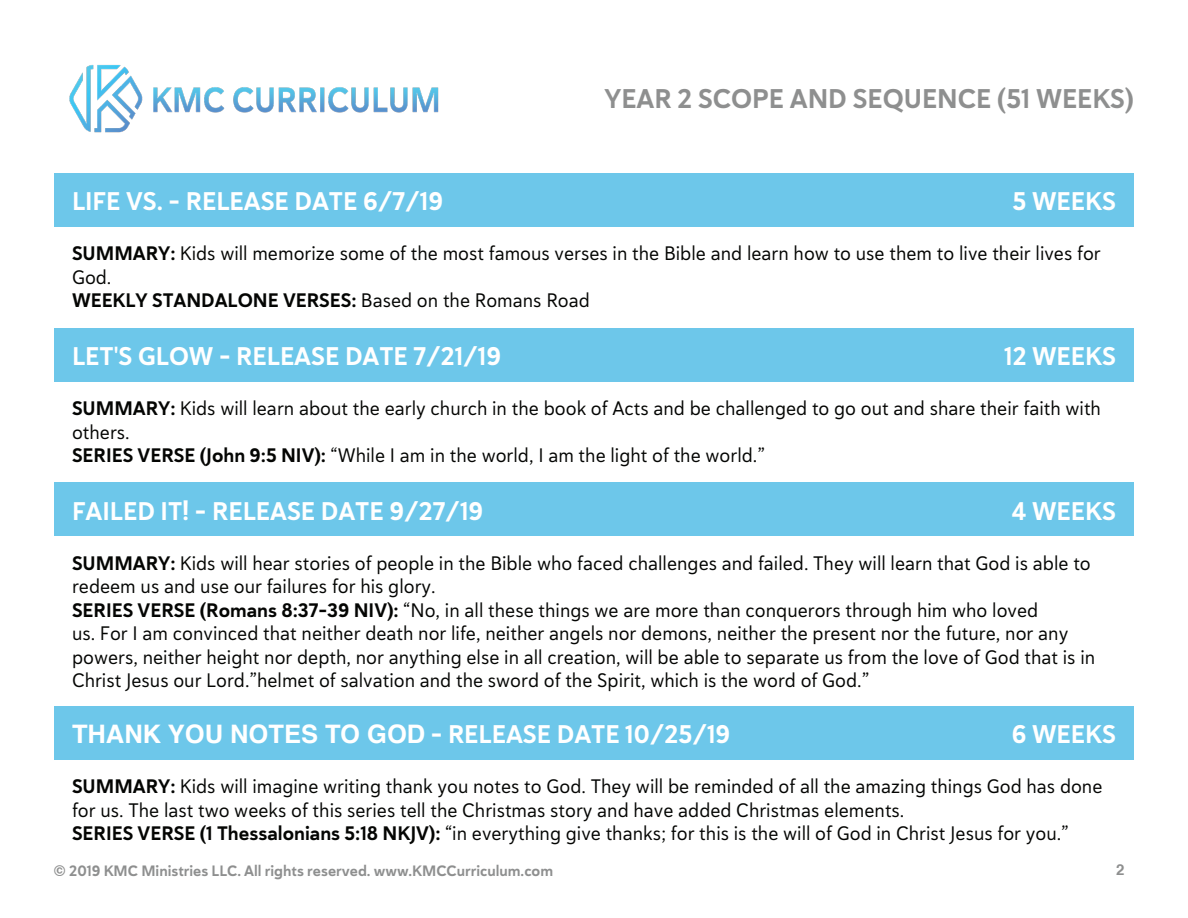
<style>
.page{position:relative;width:1188px;height:918px;background:#fff}
.page>*{position:absolute;margin:0;border:0;box-sizing:border-box;transform-origin:0 0}
.t1{font:700 27px "Haboro Sans Norm";color:#8e8f8f}
.t2{font:700 25.5px "Haboro Sans Norm";color:#fff}
.t3{font:19.5px/23.4px "Haboro Sans Norm";color:#040503}
.t4{font:700 19.5px "Haboro Sans Norm";color:#040503}
.t5{font:700 15px "Haboro Sans Norm";color:#8e8f8f}
.t6{font:700 15px "Helvetica";color:#8e8f8f}
.s1{font-weight:700}
.s2{font-weight:400}
.s3{font-family:"Arial";font-weight:400}
.s4{font-family:"Helvetica"}
</style>
<div class="page">
<img style="left:69px;top:65px;width:370px;height:68px">
<div style="left:54px;top:173px;width:1080px;height:54px;background:#6dc7ea"></div>
<div style="left:54px;top:328px;width:1080px;height:54px;background:#6dc7ea"></div>
<div style="left:54px;top:482px;width:1080px;height:54px;background:#6dc7ea"></div>
<div style="left:54px;top:706px;width:1080px;height:54px;background:#6dc7ea"></div>
<h1 class="t1" style="left:605px;top:81px;width:531px">YEAR 2 SCOPE AND SEQUENCE (51 WEEKS)</h1>
<p class="t2" style="left:72px;top:185px;width:373px">LIFE VS. - RELEASE DATE 6/7/19</p>
<p class="t3" style="left:72px;top:241px;width:1030px"><span class="s1">SUMMARY:</span> Kids will memorize some of the most famous verses in the Bible and learn how to use them to live their lives for<br>God.</p>
<p class="t4" style="left:72px;top:288px;width:519px">WEEKLY STANDALONE VERSES: <span class="s2">Based on the Romans Road</span></p>
<p class="t2" style="left:72px;top:339px;width:431px">LET<span class="s3">'</span>S GLOW - RELEASE DATE 7/21/19</p>
<p class="t3" style="left:72px;top:396px;width:1031px"><span class="s1">SUMMARY:</span> Kids will learn about the early church in the book of Acts and be challenged to go out and share their faith with others.</p>
<p class="t3" style="left:72px;top:443px;width:694px"><span class="s1">SERIES VERSE (John 9:5 NIV):</span> “While I am in the world, I am the light of the world.”</p>
<p class="t2" style="left:1013px;top:185px;width:105px">5 WEEKS</p>
<p class="t2" style="left:1004px;top:339px;width:113px">12 WEEKS</p>
<p class="t2" style="left:72px;top:494px;width:413px">FAILED IT! - RELEASE DATE 9/27/19</p>
<p class="t3" style="left:72px;top:551px;width:1020px"><span class="s1">SUMMARY:</span> Kids will hear stories of people in the Bible who faced challenges and failed. They will learn that God is able to redeem us and use our failures for his glory.</p>
<p class="t3" style="left:72px;top:598px;width:1025px"><span class="s1">SERIES VERSE (Romans 8:37-39 NIV):</span> “No, in all these things we are more than conquerors through him who loved<br>us. For I am convinced that neither death nor life, neither angels nor demons, neither the present nor the future, nor any powers, neither height nor depth, nor anything else in all creation, will be able to separate us from the love of God that is in Christ Jesus our Lord.”helmet of salvation and the sword of the Spirit, which is the word of God.”</p>
<p class="t2" style="left:1012px;top:494px;width:106px">4 WEEKS</p>
<p class="t2" style="left:72px;top:717px;width:660px"><span class="s4">THANK YOU NOTES TO GOD</span> - RELEASE DATE 10/25/19</p>
<p class="t3" style="left:72px;top:774px;width:1032px"><span class="s1">SUMMARY:</span> Kids will imagine writing thank you notes to God. They will be reminded of all the amazing things God has done for us. The last two weeks of this series tell the Christmas story and have added Christmas elements.</p>
<p class="t3" style="left:72px;top:821px;width:998px"><span class="s1">SERIES VERSE (1 Thessalonians 5:18 NKJV):</span> “in everything give thanks; for this is the will of God in Christ Jesus for you.”</p>
<p class="t2" style="left:1012px;top:717px;width:106px">6 WEEKS</p>
<p class="t5" style="left:54px;top:861px;width:501px"><span class="s4">©</span> 2019 KMC Ministries LLC. All rights reserved. www.KMCCurriculum.com</p>
<p class="t6" style="left:1116px;top:858px;width:10px">2</p>
</div>
